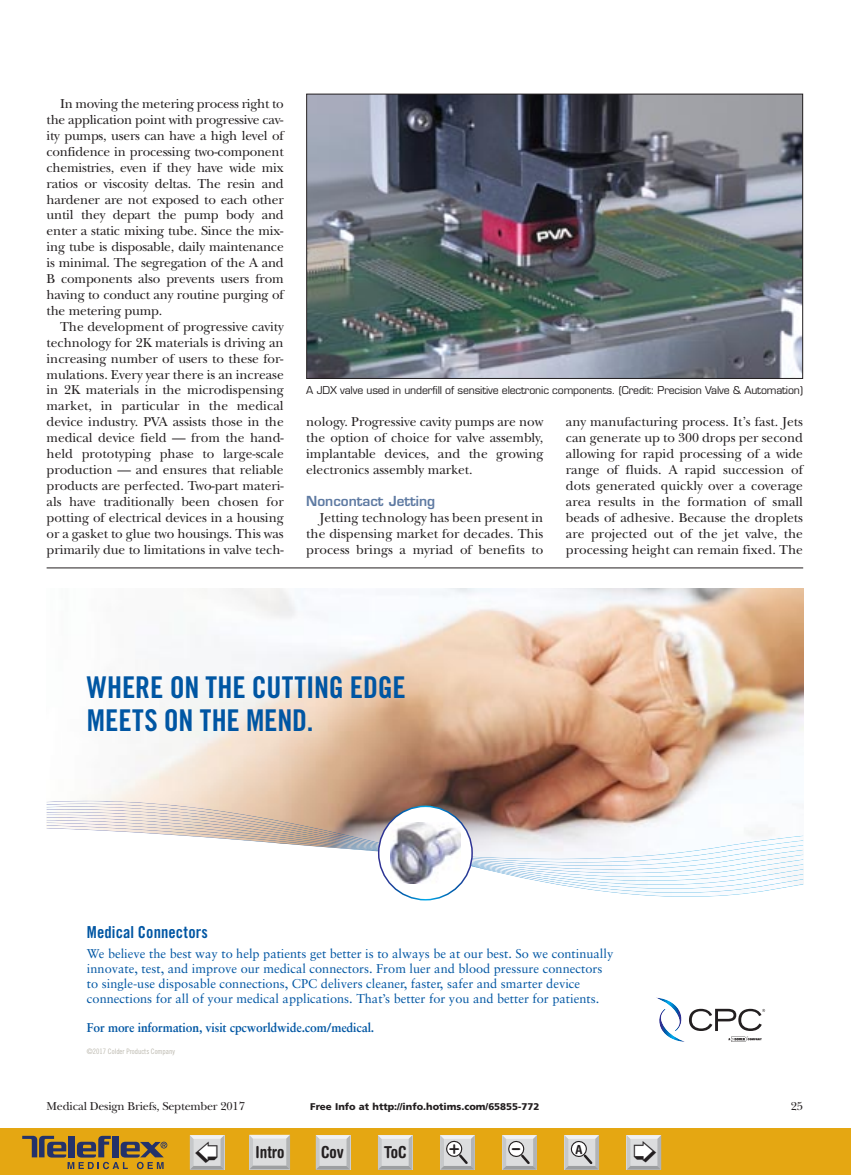
<style>
.page{position:relative;width:851px;height:1175px;background:#fff}
.page>*{position:absolute;margin:0;border:0;box-sizing:border-box;transform-origin:0 0}
.t1{font:30px/33px "Trade Gothic LT Pro Bd Cn 20";letter-spacing:-.005em;color:#0056a3}
.t2{font:700 condensed 17.25px "Helvetica Rounded";color:#231f20}
.t3{font:16.5px "Trade Gothic LT Pro Bd Cn 20";letter-spacing:.005em;color:#0056a3}
.t4{font:700 condensed 16.5px "Helvetica Rounded";color:#231f20}
.t5{font:13.5px/15.9px "New Baskerville";letter-spacing:-.005em;color:#231f20;text-align:justify}
.t6{font:600 13.5px "Eurostile";color:#5e7aa2}
.t7{font:12.75px/15px "Sabon LT Pro";color:#0056a3}
.t8{font:700 12.75px "Sabon LT Pro";letter-spacing:-.01em;color:#0056a3;scale:.95 1}
.t9{font:700 condensed 12.45px "Helvetica Rounded";color:#231f20;scale:1.08 1}
.t10{font:12px "New Baskerville";letter-spacing:-.015em;color:#231f20}
.t11{font:10.5px "Eurostile";letter-spacing:-.015em;color:#231f20}
.t12{font:900 9.75px "Frutiger";color:#231f20}
.t13{font:7.5px "Trade Gothic LT Pro Cn 18";color:#bcb9af}
</style>
<div class="page">
<hr style="left:47px;top:567px;width:756px;height:1px;background:#231f20">
<img style="left:308px;top:96px;width:493px;height:281px">
<div style="left:306px;top:94px;width:497px;height:285px;border:1px solid #231f20"></div>
<img style="left:400px;top:588px;width:403px;height:212px">
<img style="left:92px;top:588px;width:308px;height:212px">
<svg style="left:47px;top:800px;width:703px;height:97px"></svg>
<svg style="left:47px;top:803px;width:729px;height:90px"></svg>
<svg style="left:47px;top:806px;width:752px;height:83px"></svg>
<svg style="left:47px;top:809px;width:756px;height:76px"></svg>
<svg style="left:47px;top:812px;width:756px;height:69px"></svg>
<svg style="left:47px;top:814px;width:756px;height:63px"></svg>
<svg style="left:47px;top:817px;width:756px;height:56px"></svg>
<svg style="left:47px;top:820px;width:756px;height:49px"></svg>
<svg style="left:656px;top:997px;width:109px;height:45px"></svg>
<div style="left:378px;top:806px;width:94px;height:93px;background:#fff;border-radius:50%"></div>
<img style="left:390px;top:822px;width:71px;height:61px">
<div style="left:378px;top:805px;width:95px;height:95px;border:2px solid #fff;border-radius:50%"></div>
<svg style="left:850px;top:1148px;width:1px;height:16px"></svg>
<div style="left:0;top:1128px;width:850px;height:46px;background:#e5a712"></div>
<svg style="left:316px;top:1135px;width:34px;height:34px"></svg>
<svg style="left:378px;top:1135px;width:35px;height:34px"></svg>
<svg style="left:440px;top:1135px;width:35px;height:34px"></svg>
<svg style="left:502px;top:1135px;width:35px;height:34px"></svg>
<svg style="left:564px;top:1135px;width:35px;height:34px"></svg>
<svg style="left:249px;top:1134px;width:41px;height:35px"></svg>
<svg style="left:22px;top:1135px;width:145px;height:34px"></svg>
<svg style="left:626px;top:1135px;width:35px;height:34px"></svg>
<svg style="left:190px;top:1135px;width:34px;height:34px"></svg>
<p class="t5" style="left:47px;top:97px;width:239px;text-indent:14px">In moving the metering process right to the application point with progressive cav&shy;ity pumps, users can have a high level of confidence in processing two-component chemistries, even if they have wide mix ratios or viscosity deltas. The resin and hardener are not exposed to each other until they depart the pump body and enter a static mixing tube. Since the mix&shy;ing tube is disposable, daily maintenance is minimal. The segregation of the A and B components also prevents users from having to conduct any routine purging of the metering pump.</p>
<p class="t5" style="left:47px;top:320px;width:239px;text-indent:14px">The development of progressive cavity technology for 2K materials is driving an increasing number of users to these for&shy;mulations. Every year there is an increase in 2K materials in the microdispensing market, in particular in the medical device industry. PVA assists those in the medical device field — from the hand&shy;held prototyping phase to large-scale production — and ensures that reliable products are perfected. Two-part materi&shy;als have traditionally been chosen for potting of electrical devices in a housing or a gasket to glue two housings. This was primarily due to limitations in valve tech-</p>
<p class="t11" style="left:306px;top:385px;width:498px">A JDX valve used in underfill of sensitive electronic components. (Credit: Precision Valve &amp; Automation)</p>
<p class="t5" style="left:306px;top:415px;width:239px">nology. Progressive cavity pumps are now the option of choice for valve assembly, implantable devices, and the growing electronics assembly market.</p>
<p class="t6" style="left:306px;top:495px;width:130px">Noncontact Jetting</p>
<p class="t5" style="left:306px;top:510px;width:238px;text-indent:14px">Jetting technology has been present in the dispensing market for decades. This process brings a myriad of benefits to</p>
<p class="t5" style="left:566px;top:415px;width:239px">any manufacturing process. It’s fast. Jets can generate up to 300 drops per second allowing for rapid processing of a wide range of fluids. A rapid succession of dots generated quickly over a coverage area results in the formation of small beads of adhesive. Because the droplets are projected out of the jet valve, the processing height can remain fixed. The</p>
<h1 class="t1" style="left:87px;top:671px;width:320px">WHERE ON THE CUTTING EDGE<br>MEETS ON THE MEND.</h1>
<p class="t3" style="left:87px;top:922px;width:122px">Medical Connectors</p>
<p class="t7" style="left:87px;top:946px;width:528px">We believe the best way to help patients get better is to always be at our best. So we continually innovate, test, and improve our medical connectors. From luer and blood pressure connectors to single-use disposable connections, CPC delivers cleaner, faster, safer and smarter device connections for all of your medical applications. That’s better for you and better for patients.</p>
<p class="t8" style="left:87px;top:1019px;width:304px">For more information, visit cpcworldwide.com/medical.</p>
<p class="t13" style="left:87px;top:1047px;width:90px">©2017 Colder Products Company</p>
<p class="t10" style="left:47px;top:1101px;width:200px">Medical Design Briefs, September 2017</p>
<p class="t12" style="left:310px;top:1100px;width:230px">Free Info at http://info.hotims.com/65855-772</p>
<p class="t10" style="left:790px;top:1101px;width:14px">25</p>
<p class="t4" style="left:256px;top:1146px;width:30px">Intro</p>
<p class="t4" style="left:321px;top:1146px;width:24px">Cov</p>
<p class="t4" style="left:384px;top:1146px;width:24px">ToC</p>
<p class="t2" style="left:449px;top:1141px;width:12px">+</p>
<p class="t2" style="left:512px;top:1141px;width:10px">–</p>
<p class="t9" style="left:575px;top:1144px;width:8px">A</p>
</div>
